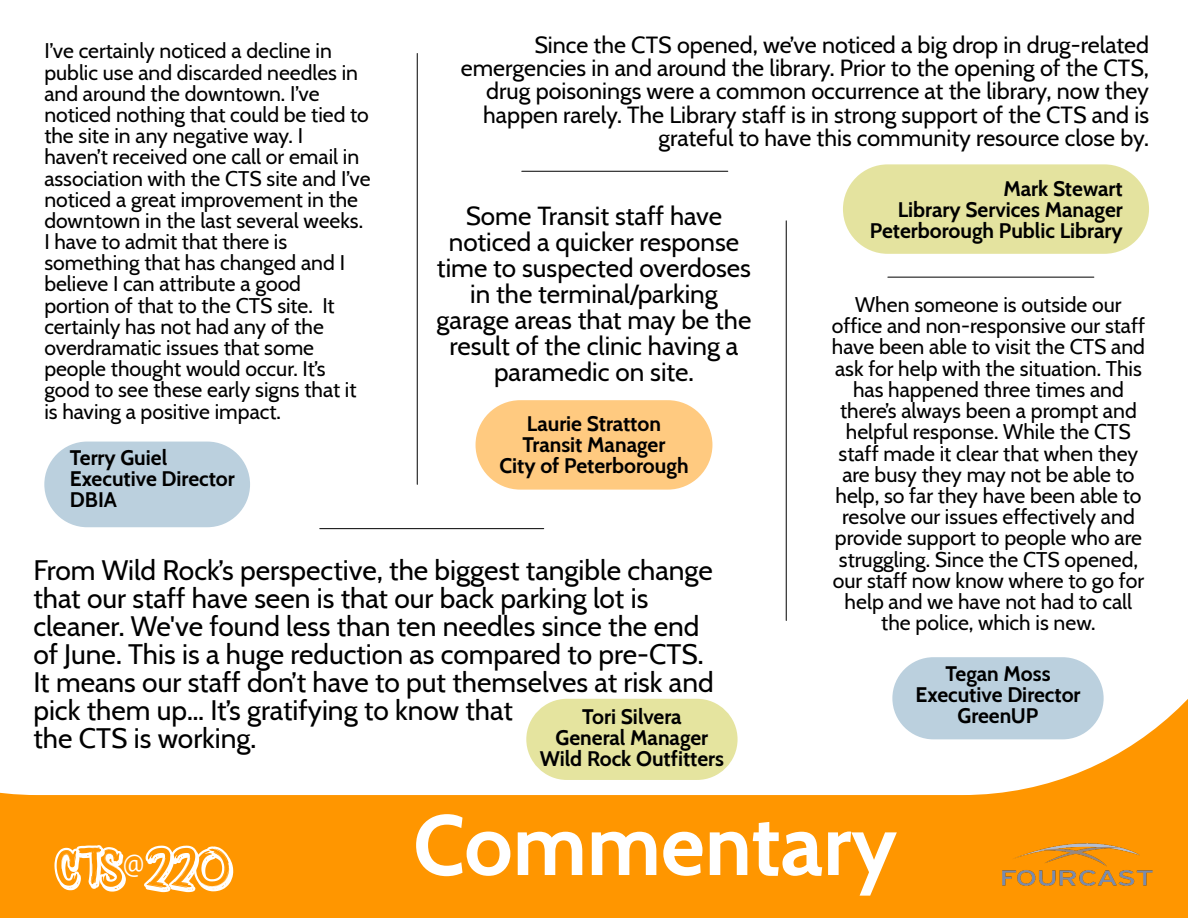
<style>
.page{position:relative;width:1188px;height:918px;background:#ff9600}
.page>*{position:absolute;margin:0;border:0;box-sizing:border-box;transform-origin:0 0}
.t1{font:700 85.2px "Cabin";color:#fff}
.t2{font:61.05px "Bombing";letter-spacing:-.015em;color:#fff}
.t3{font:28.05px/28px "Cabin";color:#000}
.t4{font:26.1px/26.1px "Cabin";color:#000;text-align:center}
.t5{font:24.3px "Lucida Grande";color:#fff}
.t6{font:23.4px/23.4px "Cabin";color:#000;text-align:right}
.t7{font:21.3px/21.3px "Cabin";color:#000;text-align:center}
.t8{font:21.15px/21.1px "Cabin";color:#000}
.t9{font:700 21px/21px "Cabin";color:#000;text-align:center}
</style>
<div class="page">
<img style="left:1002px;top:843px;width:151px;height:43px">
<div style="left:0;top:0;width:1188px;height:795px;background:#fff"></div>
<hr style="left:417px;top:53px;width:1px;height:431px;background:#000">
<hr style="left:786px;top:221px;width:1px;height:399px;background:#000">
<hr style="left:522px;top:171px;width:206px;height:1px;background:#000">
<hr style="left:888px;top:277px;width:206px;height:1px;background:#000">
<hr style="left:320px;top:528px;width:224px;height:1px;background:#000">
<div style="left:526px;top:699px;width:212px;height:81px;background:#e5e49f;border-radius:41px"></div>
<div style="left:843px;top:164px;width:306px;height:90px;background:#e4e39f;border-radius:45px"></div>
<div style="left:44px;top:442px;width:206px;height:85px;background:#bbd0de;border-radius:43px"></div>
<div style="left:476px;top:400px;width:236px;height:90px;background:#ffca80;border-radius:45px"></div>
<div style="left:892px;top:657px;width:212px;height:82px;background:#bbd0de;border-radius:41px"></div>
<p class="t6" style="left:461px;top:33px;width:690px">Since the CTS opened, we’ve noticed a big drop in drug-related emergencies in and around the library. Prior to the opening of the CTS, drug poisonings were a common occurrence at the library, now they happen rarely. The Library staff is in strong support of the CTS and is grateful to have this community resource close by.</p>
<p class="t8" style="left:44px;top:40px;width:328px">I’ve certainly noticed a decline in public use and discarded needles in and around the downtown. I’ve noticed nothing that could be tied to the site in any negative way. I haven’t received one call or email in association with the CTS site and I’ve noticed a great improvement in the downtown in the last several weeks.<br>I have to admit that there is something that has changed and I believe I can attribute a good portion of that to the CTS site. It certainly has not had any of the overdramatic issues that some people thought would occur. It’s good to see these early signs that it is having a positive impact.</p>
<p class="t9" style="left:870px;top:178px;width:254px;text-align:right">Mark Stewart<br>Library Services Manager<br>Peterborough Public Library</p>
<p class="t4" style="left:437px;top:202px;width:316px">Some Transit staff have noticed a quicker response time to suspected overdoses in the terminal/parking garage areas that may be the result of the clinic having a paramedic on site.</p>
<p class="t7" style="left:832px;top:294px;width:315px">When someone is outside our office and non-responsive our staff have been able to visit the CTS and ask for help with the situation. This has happened three times and there’s always been a prompt and helpful response. While the CTS staff made it clear that when they are busy they may not be able to help, so far they have been able to resolve our issues effectively and provide support to people who are struggling. Since the CTS opened, our staff now know where to go for help and we have not had to call the police, which is new.</p>
<p class="t9" style="left:499px;top:413px;width:191px">Laurie Stratton<br>Transit Manager<br>City of Peterborough</p>
<p class="t9" style="left:70px;top:447px;width:167px;text-align:left">Terry Guiel<br>Executive Director<br>DBIA</p>
<p class="t3" style="left:33px;top:556px;width:682px">From Wild Rock’s perspective, the biggest tangible change that our staff have seen is that our back parking lot is cleaner. We've found less than ten needles since the end of June. This is a huge reduction as compared to pre-CTS.<br>It means our staff don’t have to put themselves at risk and pick them up… It’s gratifying to know that<br>the CTS is working.</p>
<p class="t9" style="left:915px;top:663px;width:167px">Tegan Moss<br>Executive Director<br>GreenUP</p>
<p class="t9" style="left:540px;top:706px;width:186px">Tori Silvera<br>General Manager<br>Wild Rock Outfitters</p>
<h2 class="t2" style="left:54px;top:846px;width:178px">CTS 220</h2>
<p class="t5" style="left:123px;top:853px;width:22px">@</p>
<h1 class="t1" style="left:413px;top:793px;width:485px">Commentary</h1>
</div>
